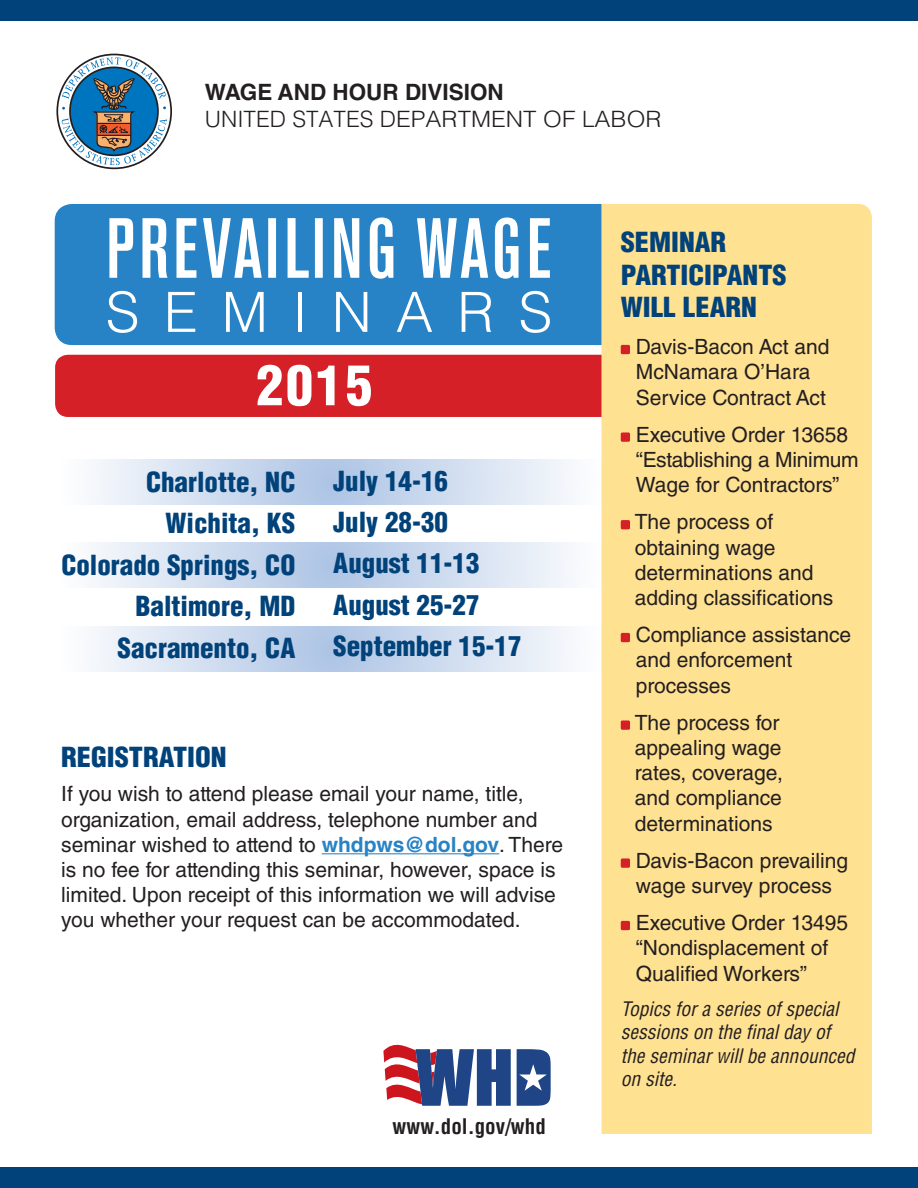
<style>
.page{position:relative;width:918px;height:1188px;background:#fff}
.page>*{position:absolute;margin:0;border:0;box-sizing:border-box;transform-origin:0 0}
.t1{font:900 condensed 54px "Helvetica LT Std";color:#fff}
.txt__sidebar_bullets{font:900 condensed 27px "Helvetica LT Std";color:#004279}
.subhead{font:900 condensed 27px/32.4px "Helvetica LT Std";color:#004279;scale:1.05 1}
.t2{font:300 22.5px "Helvetica LT Std";color:#231f20}
.t3{font:700 22.5px "Helvetica LT Std";color:#231f20}
.txt__sidebar_bullets-2{font:21px/25.2px "Helvetica LT Std";color:#231f20}
.txt__sidebar_bullets-3{font:700 condensed 21px "Helvetica LT Std";color:#231f20}
.txt__sidebar_bullets-4{font:italic condensed 19.5px/23.4px "Helvetica LT Std";color:#231f20}
.s1{font-weight:700;color:#2783c5}
</style>
<div class="page">
<div style="left:55px;top:355px;width:578px;height:62px;background:#d62027;border-radius:13px"></div>
<div style="left:602px;top:204px;width:270px;height:930px;background:#ffe192"></div>
<div style="left:55px;top:204px;width:546px;height:141px;background:#2783c5"></div>
<svg style="left:109px;top:218px;width:441px;height:61px"></svg>
<svg style="left:383px;top:1044px;width:128px;height:62px"></svg>
<svg style="left:517px;top:1049px;width:34px;height:57px;background:#45649b"></svg>
<hr style="left:322px;top:853px;width:177px;height:1px;background:#2783c5">
<div style="left:621px;top:345px;width:9px;height:9px;background:#d62027;border-radius:2px"></div>
<div style="left:621px;top:432px;width:9px;height:10px;background:#d62027;border-radius:2px"></div>
<div style="left:621px;top:520px;width:9px;height:9px;background:#d62027;border-radius:2px"></div>
<div style="left:621px;top:633px;width:9px;height:9px;background:#d62027;border-radius:2px"></div>
<div style="left:621px;top:720px;width:9px;height:10px;background:#d62027;border-radius:2px"></div>
<div style="left:621px;top:858px;width:9px;height:10px;background:#d62027;border-radius:2px"></div>
<div style="left:621px;top:921px;width:9px;height:9px;background:#d62027;border-radius:2px"></div>
<div style="left:0;top:1168px;width:918px;height:20px;background:#004279"></div>
<div style="left:0;top:0;width:918px;height:20px;background:#004279"></div>
<div style="left:56px;top:54px;width:116px;height:115px;border:2px solid #231f20;border-radius:50%"></div>
<svg style="left:62px;top:57px;width:105px;height:108px"></svg>
<svg style="left:93px;top:626px;width:509px;height:45px;background:#d3dff0"></svg>
<svg style="left:93px;top:459px;width:509px;height:46px;background:#d3dff0"></svg>
<svg style="left:93px;top:543px;width:509px;height:45px;background:#d3dff0"></svg>
<svg style="left:108px;top:291px;width:29px;height:42px"></svg>
<svg style="left:168px;top:292px;width:27px;height:40px"></svg>
<svg style="left:226px;top:292px;width:38px;height:40px"></svg>
<hr style="left:298px;top:292px;width:4px;height:40px;background:#fff">
<svg style="left:336px;top:292px;width:31px;height:40px"></svg>
<svg style="left:397px;top:292px;width:35px;height:40px"></svg>
<svg style="left:462px;top:292px;width:29px;height:40px"></svg>
<svg style="left:521px;top:291px;width:29px;height:42px"></svg>
<p class="t3" style="left:205px;top:79px;width:300px">WAGE AND HOUR DIVISION</p>
<p class="t2" style="left:205px;top:105px;width:458px">UNITED STATES DEPARTMENT OF LABOR</p>
<p class="t1" style="left:256px;top:351px;width:118px">2015</p>
<p class="txt__sidebar_bullets" style="left:146px;top:465px;width:151px">Charlotte, NC</p>
<p class="txt__sidebar_bullets" style="left:166px;top:506px;width:131px">Wichita, KS</p>
<p class="txt__sidebar_bullets" style="left:61px;top:548px;width:236px">Colorado Springs, CO</p>
<p class="txt__sidebar_bullets" style="left:136px;top:589px;width:161px">Baltimore, MD</p>
<p class="txt__sidebar_bullets" style="left:118px;top:631px;width:179px">Sacramento, CA</p>
<p class="txt__sidebar_bullets" style="left:333px;top:464px;width:116px">July 14-16</p>
<p class="txt__sidebar_bullets" style="left:333px;top:505px;width:116px">July 28-30</p>
<p class="txt__sidebar_bullets" style="left:333px;top:546px;width:148px">August 11-13</p>
<p class="txt__sidebar_bullets" style="left:333px;top:588px;width:148px">August 25-27</p>
<p class="txt__sidebar_bullets" style="left:333px;top:629px;width:190px">September 15-17</p>
<p class="subhead" style="left:61px;top:741px;width:159px">REGISTRATION</p>
<p class="txt__sidebar_bullets-2" style="left:61px;top:781px;width:503px">If you wish to attend please email your name, title, organization, email address, telephone number and seminar wished to attend to <span class="s1">whdpws@dol.gov</span>. There is no fee for attending this seminar, however, space is limited. Upon receipt of this information we will advise you whether your request can be accommodated.</p>
<p class="txt__sidebar_bullets-3" style="left:393px;top:1113px;width:155px">www.dol.gov/whd</p>
<p class="subhead" style="left:621px;top:226px;width:160px">SEMINAR<br>PARTICIPANTS<br>WILL LEARN</p>
<p class="txt__sidebar_bullets-2" style="left:636px;top:334px;width:195px">Davis-Bacon Act and<br>McNamara O’Hara<br>Service Contract Act</p>
<p class="txt__sidebar_bullets-2" style="left:636px;top:422px;width:224px">Executive Order 13658 “Establishing a Minimum<br>Wage for Contractors”</p>
<p class="txt__sidebar_bullets-2" style="left:635px;top:509px;width:200px">The process of obtaining wage determinations and adding classifications</p>
<p class="txt__sidebar_bullets-2" style="left:636px;top:622px;width:217px">Compliance assistance and enforcement processes</p>
<p class="txt__sidebar_bullets-2" style="left:635px;top:710px;width:150px">The process for appealing wage rates, coverage, and compliance determinations</p>
<p class="txt__sidebar_bullets-2" style="left:636px;top:848px;width:214px">Davis-Bacon prevailing wage survey process</p>
<p class="txt__sidebar_bullets-2" style="left:636px;top:910px;width:214px">Executive Order 13495 “Nondisplacement of<br>Qualified Workers”</p>
<p class="txt__sidebar_bullets-4" style="left:621px;top:997px;width:235px">Topics for a series of special sessions on the final day of the seminar will be announced on site.</p>
</div>
